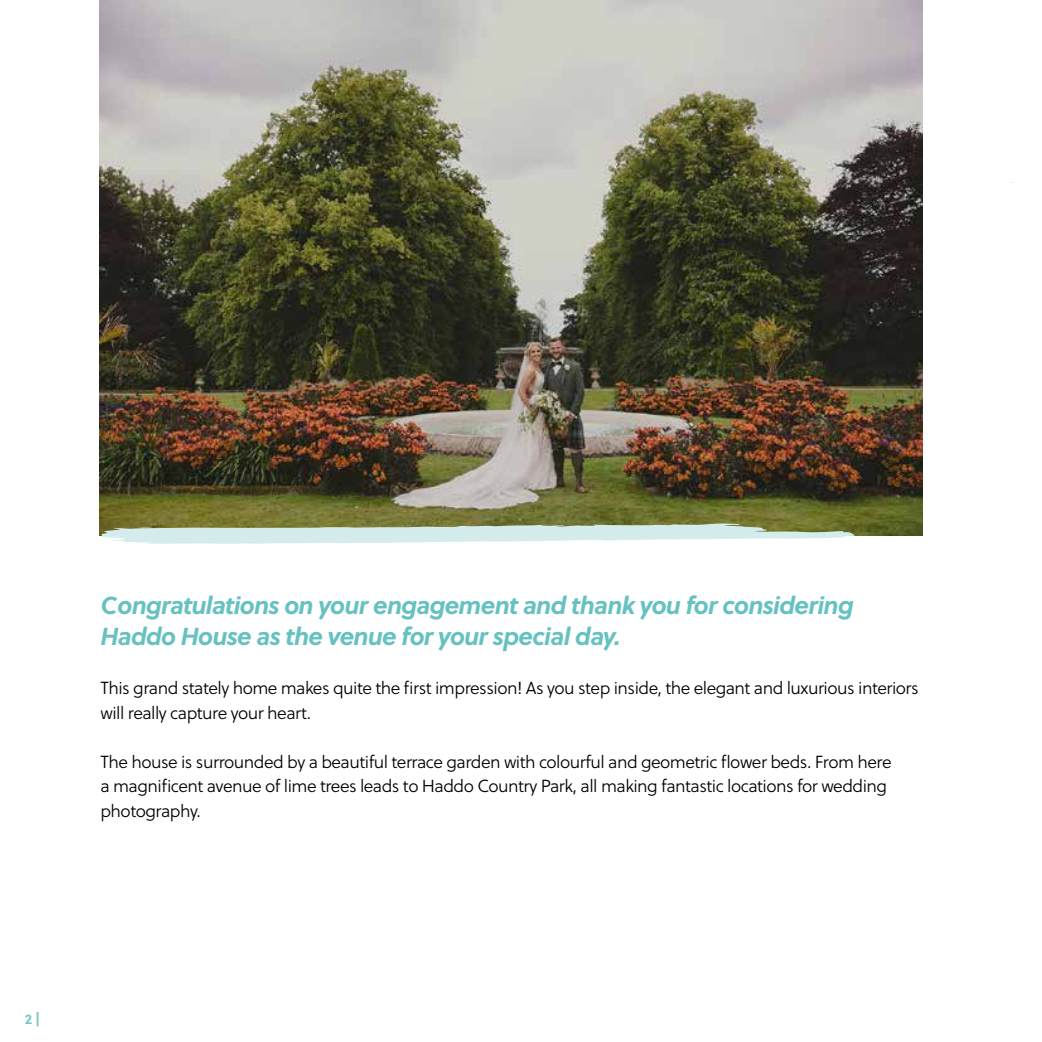
<style>
.page{position:relative;width:1042px;height:1042px;background:#fff}
.page>*{position:absolute;margin:0;border:0;box-sizing:border-box;transform-origin:0 0}
.t1{font:italic 700 24.5px/31.5px "Soleil";letter-spacing:-.03em;color:#66c1c1}
.t2{font:17.5px/24.5px "Soleil Lt";letter-spacing:-.03em;color:#000}
.t3{font:700 14px "Soleil";color:#78c7c6}
</style>
<div class="page">
<img style="left:99px;top:0;width:824px;height:535px">
<svg style="left:100px;top:523px;width:755px;height:21px;background:#c6d5c7"></svg>
<h1 class="t1" style="left:100px;top:588px;width:755px">Congratulations on your engagement and thank you for considering<br>Haddo House as the venue for your special day.</h1>
<p class="t2" style="left:100px;top:676px;width:820px">This grand stately home makes quite the first impression! As you step inside, the elegant and luxurious interiors will really capture your heart.</p>
<p class="t2" style="left:100px;top:749px;width:792px">The house is surrounded by a beautiful terrace garden with colourful and geometric flower beds. From here a magnificent avenue of lime trees leads to Haddo Country Park, all making fantastic locations for wedding photography.</p>
<p class="t3" style="left:25px;top:1008px;width:17px">2 |</p>
</div>
